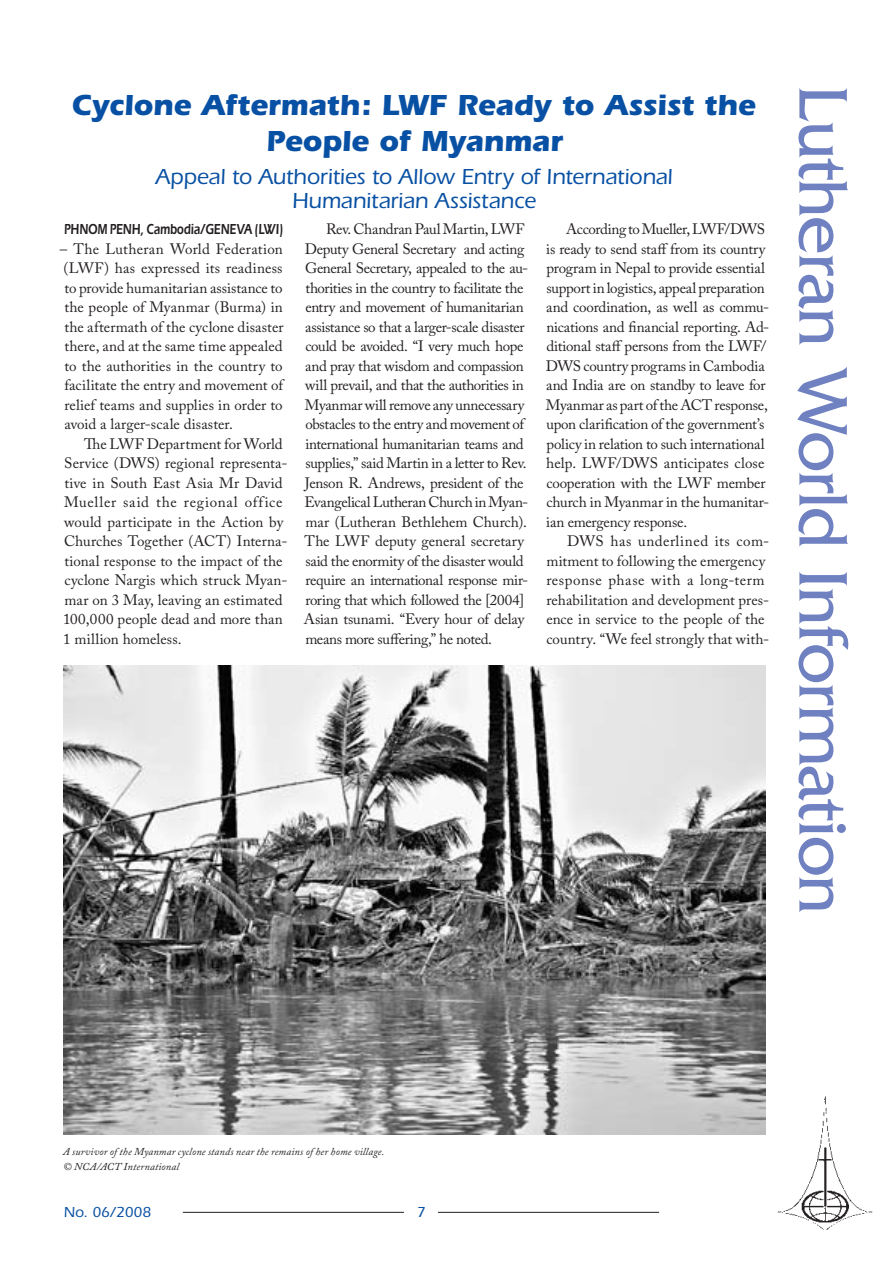
<style>
.page{position:relative;width:893px;height:1263px;background:#fff}
.page>*{position:absolute;margin:0;border:0;box-sizing:border-box;transform-origin:0 0}
.t1{font:72px "Friz Quadrata";letter-spacing:-.02em;color:#6f81c0}
.t2{font:700 30px/36px "Itc Eras";letter-spacing:-.005em;color:#0850a3;text-align:center}
.t3{font:500 22.5px/24px "Itc Eras";letter-spacing:-.005em;color:#0850a3;text-align:center}
.t4{font:15px/19.5px "Adobe Caslon Pro";letter-spacing:-.01em;color:#231f20}
.t5{font:15px/19.5px "Adobe Caslon Pro";letter-spacing:.01em;color:#231f20}
.t6{font:600 15px "Itc Eras";letter-spacing:-.005em;color:#231f20;scale:.75 1}
.t7{font:500 15px "Itc Eras";letter-spacing:.005em;color:#0850a3}
.t8{font:italic 10.5px/15px "Adobe Caslon Pro";letter-spacing:.015em;color:#231f20}
</style>
<div class="page">
<hr style="left:183px;top:1212px;width:221px;height:1px;background:#231f20">
<hr style="left:438px;top:1212px;width:221px;height:1px;background:#231f20">
<img style="left:777px;top:1096px;width:96px;height:134px">
<img style="left:64px;top:665px;width:701px;height:470px">
<h2 class="t2" style="left:72px;top:87px;width:685px">Cyclone Aftermath: LWF Ready to Assist the<br>People of Myanmar</h2>
<h3 class="t3" style="left:156px;top:164px;width:518px">Appeal to Authorities to Allow Entry of International<br>Humanitarian Assistance</h3>
<p class="t6" style="left:64px;top:220px;width:294px">PHNOM PENH, Cambodia/GENEVA (LWI)</p>
<p class="t4" style="left:60px;top:239px;width:225px;text-align:justify">– The Lutheran World Federation (LWF) has expressed its readiness to provide humanitarian assistance to the people of Myanmar (Burma) in the aftermath of the cyclone disaster there, and at the same time appealed to the authorities in the country to facilitate the entry and movement of relief teams and supplies in order to avoid a larger-scale disaster.</p>
<p class="t4" style="left:63px;top:434px;width:226px;text-indent:21px">The LWF Department for World<br>Service (DWS) regional representa&shy;tive in South East Asia Mr David<br>Mueller said the regional office would participate in the Action by<br>Churches Together (ACT) Interna&shy;tional response to the impact of the cyclone Nargis which struck Myan&shy;mar on 3 May, leaving an estimated<br>100,000 people dead and more than<br>1 million homeless.</p>
<p class="t4" style="left:304px;top:219px;width:226px;text-indent:22px">Rev. Chandran Paul Martin, LWF Deputy General Secretary and acting General Secretary, appealed to the au&shy;thorities in the country to facilitate the entry and movement of humanitarian assistance so that a larger-scale disaster could be avoided. “I very much hope and pray that wisdom and compassion will prevail, and that the authorities in Myanmar will remove any unnecessary obstacles to the entry and movement of international humanitarian teams and supplies,” said Martin in a letter to Rev.<br>Jenson R. Andrews, president of the Evangelical Lutheran Church in Myan&shy;mar (Lutheran Bethlehem Church).<br>The LWF deputy general secretary said the enormity of the disaster would require an international response mir&shy;roring that which followed the [2004] Asian tsunami. “Every hour of delay means more suffering,” he noted.</p>
<p class="t4" style="left:546px;top:219px;width:225px;text-indent:20px">According to Mueller, LWF/DWS is ready to send staff from its country program in Nepal to provide essential support in logistics, appeal preparation and coordination, as well as commu&shy;nications and financial reporting. Ad&shy;ditional staff persons from the LWF/ DWS country programs in Cambodia and India are on standby to leave for Myanmar as part of the ACT response, upon clarification of the government’s policy in relation to such international help. LWF/DWS anticipates close cooperation with the LWF member church in Myanmar in the humanitar&shy;ian emergency response.</p>
<p class="t5" style="left:546px;top:531px;width:224px;text-indent:21px">DWS has underlined its com&shy;mitment to following the emergency response phase with a long-term rehabilitation and development pres&shy;ence in service to the people of the country. “We feel strongly that with-</p>
<h1 class="t1" style="left:863px;top:85px;width:830px;rotate:90deg">Lutheran World Information</h1>
<p class="t8" style="left:63px;top:1144px;width:323px">A survivor of the Myanmar cyclone stands near the remains of her home village. © NCA/ACT International</p>
<p class="t7" style="left:64px;top:1203px;width:89px">No. 06/2008</p>
</div>
